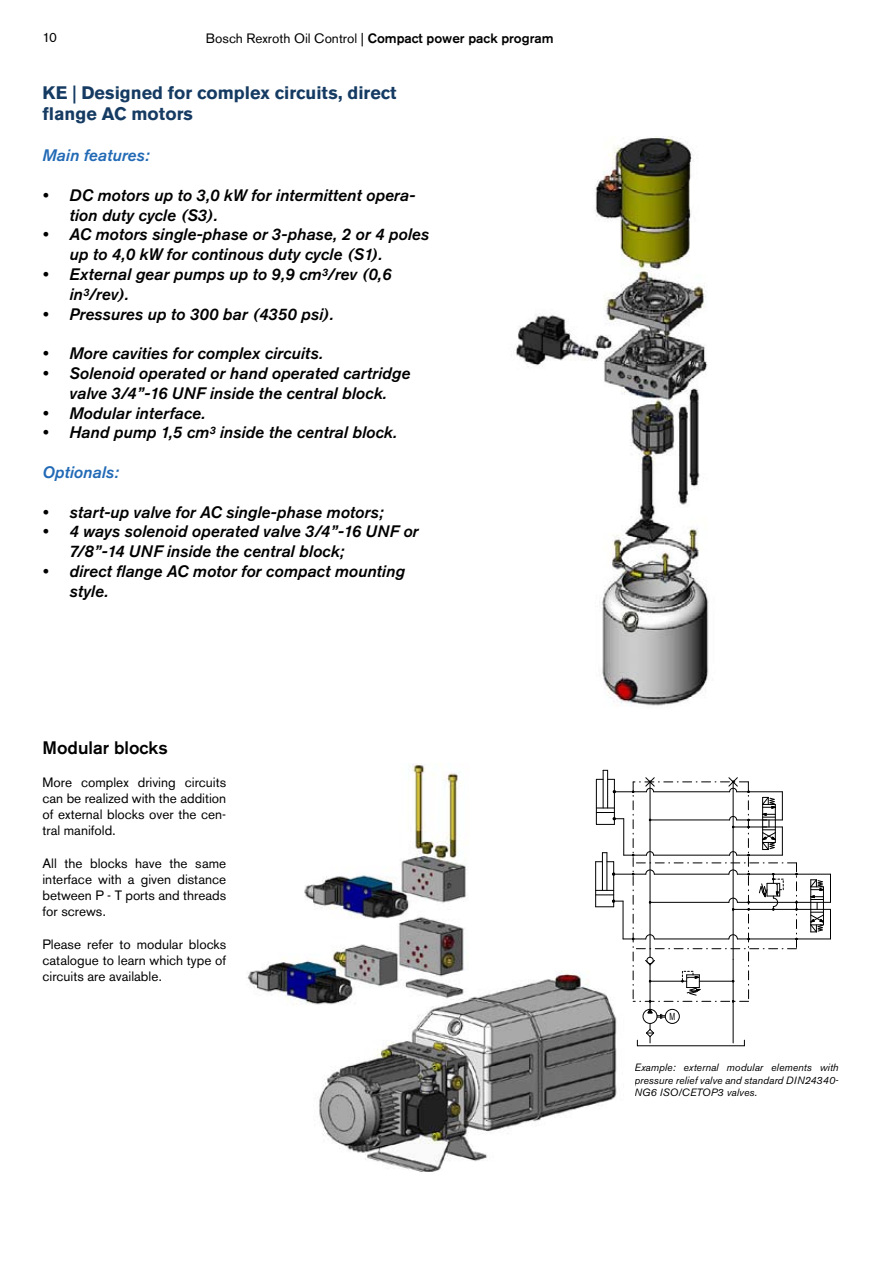
<style>
.page{position:relative;width:893px;height:1263px;background:#fff}
.page>*{position:absolute;margin:0;border:0;box-sizing:border-box;transform-origin:0 0}
.t1{font:700 18px/21.6px "Akzidenz Grotesk BQ";color:#153b63}
.t2{font:500 18px "Akzidenz Grotesk BQ";color:#000}
.t3{font:italic 500 16.5px/19.8px "Akzidenz Grotesk BQ";color:#000}
.t4{font:italic 500 16.5px "Akzidenz Grotesk BQ";color:#226ab6}
.t5{font:13.5px/16.2px "Akzidenz Grotesk BQ";color:#000;text-align:justify}
.t6{font:italic 10.5px/12.6px "Akzidenz Grotesk BQ";color:#000;text-align:justify}
.t7{font:9.9px "Arial";color:#000;scale:.7 1}
.s1{font-weight:500}
</style>
<div class="page">
<img style="left:247px;top:763px;width:370px;height:409px">
<img style="left:516px;top:136px;width:193px;height:570px">
<hr style="left:737px;top:938px;width:93px;height:1px;background:#000">
<hr style="left:733px;top:909px;width:78px;height:1px;background:#000">
<hr style="left:737px;top:902px;width:74px;height:1px;background:#000">
<hr style="left:737px;top:874px;width:93px;height:1px;background:#000">
<hr style="left:830px;top:909px;width:1px;height:30px;background:#000">
<svg style="left:810px;top:874px;width:21px;height:59px"></svg>
<hr style="left:603px;top:770px;width:1px;height:38px;background:#000">
<hr style="left:607px;top:770px;width:1px;height:38px;background:#000">
<hr style="left:595px;top:862px;width:1px;height:45px;background:#000">
<svg style="left:596px;top:777px;width:202px;height:269px"></svg>
<hr style="left:623px;top:901px;width:1px;height:38px;background:#000">
<p class="t5" style="left:43px;top:29px;width:16px">10</p>
<p class="t5" style="left:206px;top:30px;width:349px">Bosch Rexroth Oil Control | <span class="s1">Compact power pack program</span></p>
<p class="t1" style="left:43px;top:82px;width:356px">KE | Designed for complex circuits, direct flange AC motors</p>
<p class="t4" style="left:43px;top:146px;width:109px">Main features:</p>
<p class="t3" style="left:70px;top:185px;width:361px">DC motors up to 3,0 kW for intermittent opera&shy;tion duty cycle (S3).<br>AC motors single-phase or 3-phase, 2 or 4 poles up to 4,0 kW for continous duty cycle (S1).<br>External gear pumps up to 9,9 cm³/rev (0,6 in³/rev).<br>Pressures up to 300 bar (4350 psi).</p>
<p class="t3" style="left:70px;top:344px;width:342px">More cavities for complex circuits.<br>Solenoid operated or hand operated cartridge valve 3/4”-16 UNF inside the central block.<br>Modular interface.<br>Hand pump 1,5 cm³ inside the central block.</p>
<p class="t4" style="left:43px;top:463px;width:78px">Optionals:</p>
<p class="t3" style="left:70px;top:502px;width:350px">start-up valve for AC single-phase motors;<br>4 ways solenoid operated valve 3/4”-16 UNF or 7/8”-14 UNF inside the central block;<br>direct flange AC motor for compact mounting style.</p>
<p class="t3" style="left:43px;top:185px;width:7px">•</p>
<p class="t3" style="left:43px;top:225px;width:7px">•</p>
<p class="t3" style="left:43px;top:265px;width:7px">•</p>
<p class="t3" style="left:43px;top:304px;width:7px">•</p>
<p class="t3" style="left:43px;top:344px;width:7px">• •</p>
<p class="t3" style="left:43px;top:403px;width:7px">• •</p>
<p class="t3" style="left:43px;top:502px;width:7px">• •</p>
<p class="t3" style="left:43px;top:562px;width:7px">•</p>
<p class="t2" style="left:43px;top:737px;width:127px">Modular blocks</p>
<p class="t5" style="left:43px;top:774px;width:185px">More complex driving circuits can be realized with the addition of external blocks over the cen&shy;tral manifold.</p>
<p class="t5" style="left:43px;top:855px;width:185px">All the blocks have the same interface with a given distance between P - T ports and threads for screws.</p>
<p class="t5" style="left:43px;top:936px;width:185px">Please refer to modular blocks catalogue to learn which type of circuits are available.</p>
<p class="t7" style="left:669px;top:1010px;width:10px">M</p>
<p class="t6" style="left:634px;top:1061px;width:206px">Example: external modular elements with pressure relief valve and standard DIN24340- NG6 ISO/CETOP3 valves.</p>
</div>
